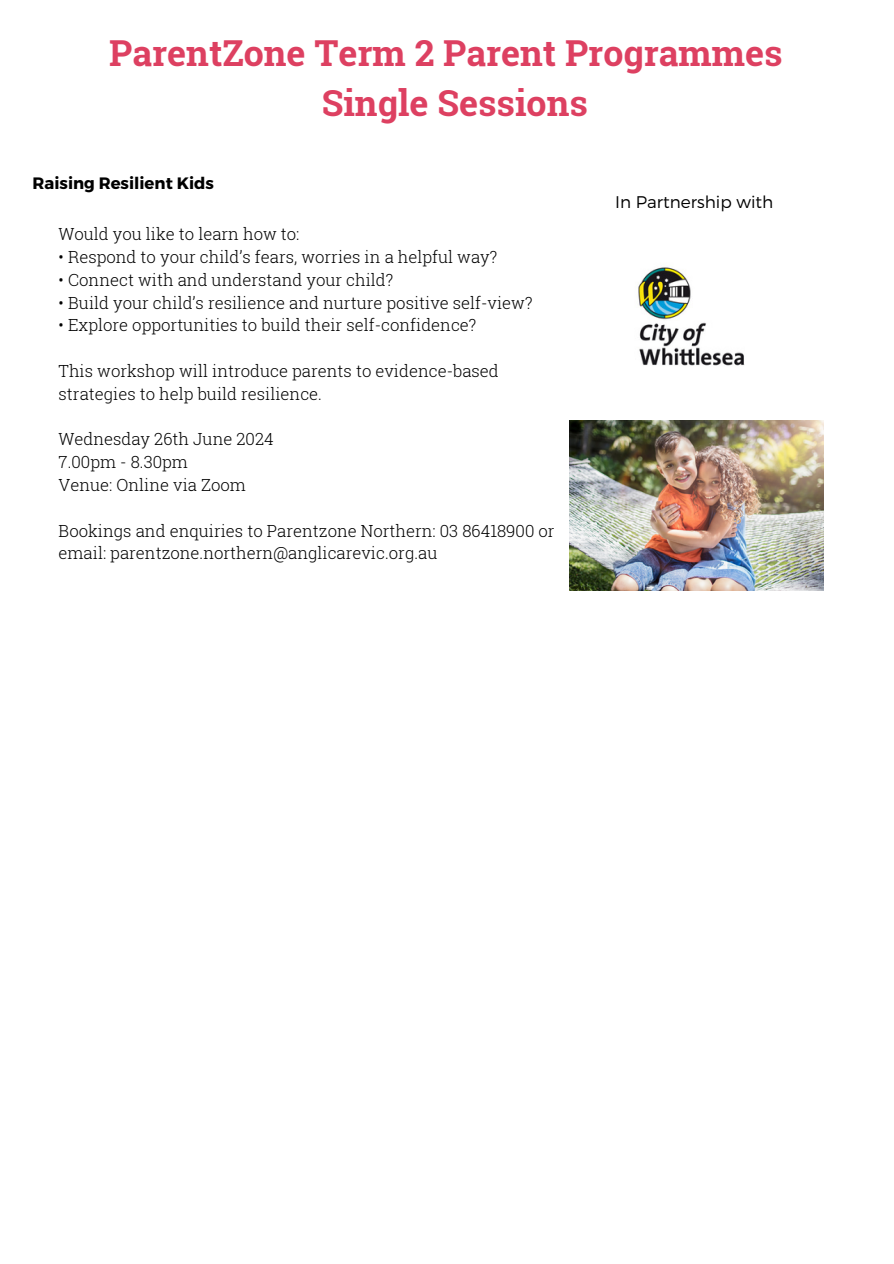
<style>
.page{position:relative;width:894px;height:1264px;background:#fff}
.page>*{position:absolute;margin:0;border:0;box-sizing:border-box;transform-origin:0 0}
.t1{font:700 35.7px/49.5px "Roboto Slab";color:#dd4061;text-align:center}
.t2{font:300 16.8px "Montserrat";color:#000}
.t3{font:300 16.65px/22.8px "Roboto Slab";color:#000}
.t4{font:700 16.5px "Montserrat";color:#000}
</style>
<div class="page">
<img style="left:638px;top:267px;width:107px;height:99px">
<img style="left:569px;top:420px;width:254px;height:170px">
<h1 class="t1" style="left:109px;top:28px;width:674px">ParentZone Term 2 Parent Programmes<br>Single Sessions</h1>
<p class="t4" style="left:33px;top:173px;width:183px">Raising Resilient Kids</p>
<p class="t3" style="left:59px;top:222px;width:242px">Would you like to learn how to:</p>
<p class="t3" style="left:59px;top:245px;width:440px">• Respond to your child’s fears, worries in a helpful way?</p>
<p class="t3" style="left:59px;top:268px;width:336px">• Connect with and understand your child?</p>
<p class="t3" style="left:59px;top:291px;width:475px">• Build your child’s resilience and nurture positive self-view?</p>
<p class="t3" style="left:59px;top:313px;width:419px">• Explore opportunities to build their self-confidence?</p>
<p class="t3" style="left:59px;top:359px;width:441px">This workshop will introduce parents to evidence-based strategies to help build resilience.</p>
<p class="t3" style="left:59px;top:427px;width:216px">Wednesday 26th June 2024<br>7.00pm - 8.30pm<br>Venue: Online via Zoom</p>
<p class="t3" style="left:59px;top:518px;width:497px">Bookings and enquiries to Parentzone Northern: 03 86418900 or email: parentzone.northern@anglicarevic.org.au</p>
<p class="t2" style="left:615px;top:191px;width:159px">In Partnership with</p>
</div>
